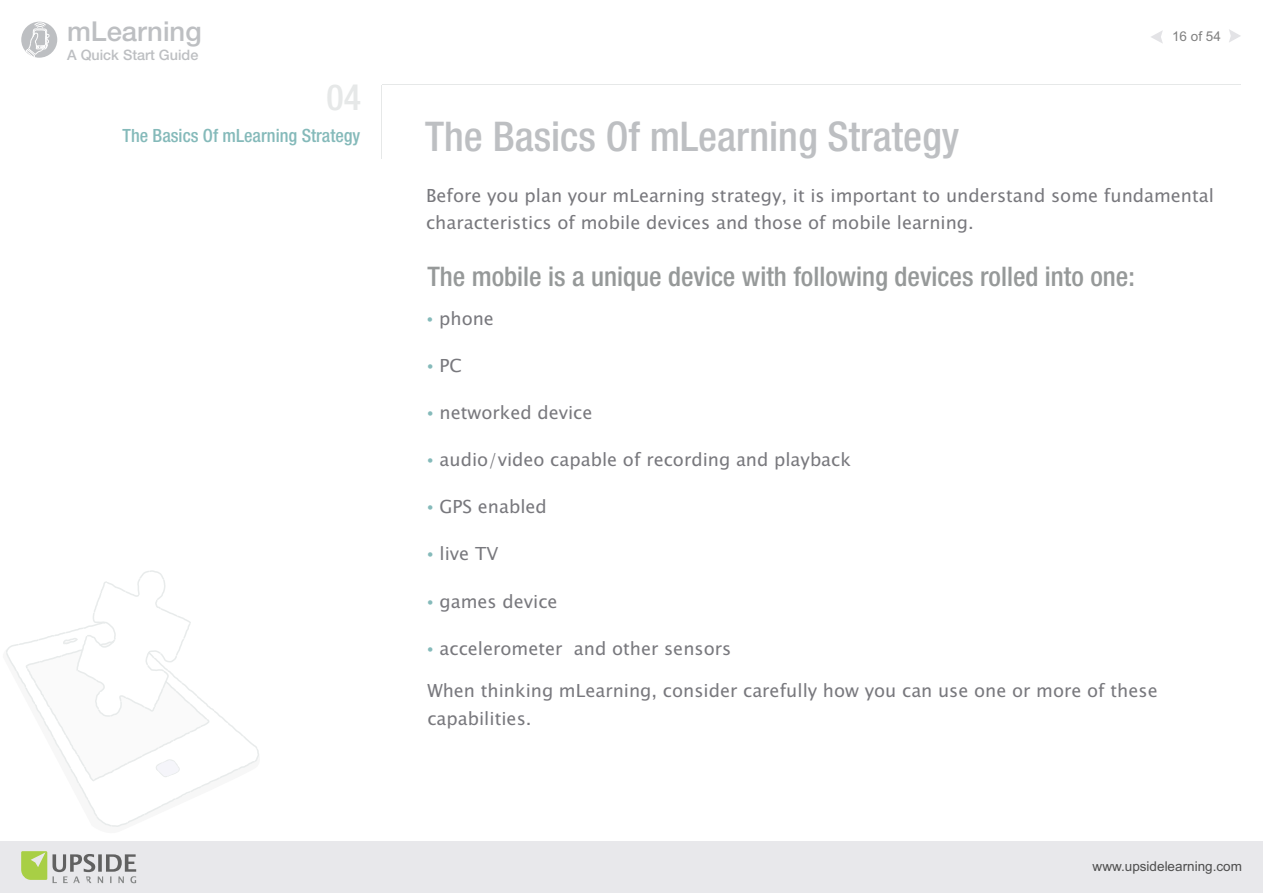
<style>
.page{position:relative;width:1263px;height:893px;background:#fff}
.page>*{position:absolute;margin:0;border:0;box-sizing:border-box;transform-origin:0 0}
.t1{font:500 condensed 40.95px "Helvetica Neue LT";color:#bdbfc2}
.t2{font:500 condensed 36px "Helvetica Neue LT";color:#e6e8e8}
.t3{font:500 27.45px "Helvetica Neue LT";color:#bdbfc2}
.t4{font:500 condensed 27px "Helvetica Neue LT";color:#969999}
.t5{font:500 condensed 18.3px "Helvetica Neue LT";color:#85baba}
.t6{font:18px/27.6px "Lucida Sans Unicode";color:#78787d}
.t7{font:500 14.4px "Helvetica Neue LT";color:#bdbfc2}
.t8{font:13.5px "Arial";color:#4d4d4d}
.t9{font:13.5px "Arial";color:#808080}
</style>
<div class="page">
<hr style="left:382px;top:84px;width:859px;height:1px;background:#e6e8e8">
<hr style="left:381px;top:85px;width:1px;height:74px;background:#e6e8e8">
<svg style="left:6px;top:570px;width:253px;height:257px"></svg>
<svg style="left:1151px;top:30px;width:12px;height:13px"></svg>
<svg style="left:1229px;top:29px;width:12px;height:13px"></svg>
<div style="left:21px;top:22px;width:36px;height:36px;background:#bdbfc2;border-radius:50%"></div>
<svg style="left:26px;top:22px;width:23px;height:36px"></svg>
<div style="left:0;top:842px;width:1263px;height:51px;background:#e8e8eb"></div>
<svg style="left:53px;top:854px;width:83px;height:29px"></svg>
<svg style="left:21px;top:851px;width:26px;height:29px"></svg>
<h3 class="t3" style="left:67px;top:22px;width:136px">mLearning</h3>
<p class="t9" style="left:1172px;top:31px;width:50px">16 of 54</p>
<p class="t7" style="left:67px;top:50px;width:133px">A Quick Start Guide</p>
<h2 class="t2" style="left:326px;top:76px;width:36px">04</h2>
<p class="t5" style="left:123px;top:124px;width:239px">The Basics Of mLearning Strategy</p>
<h1 class="t1" style="left:425px;top:112px;width:536px">The Basics Of mLearning Strategy</h1>
<p class="t6" style="left:426px;top:183px;width:789px">Before you plan your mLearning strategy, it is important to understand some fundamental characteristics of mobile devices and those of mobile learning.</p>
<h3 class="t4" style="left:427px;top:261px;width:709px">The mobile is a unique device with following devices rolled into one:</h3>
<p class="t6" style="left:439px;top:306px;width:56px">phone</p>
<p class="t6" style="left:440px;top:353px;width:24px">PC</p>
<p class="t6" style="left:440px;top:400px;width:154px">networked device</p>
<p class="t6" style="left:440px;top:447px;width:413px">audio/video capable of recording and playback</p>
<p class="t6" style="left:440px;top:494px;width:109px">GPS enabled</p>
<p class="t6" style="left:440px;top:541px;width:60px">live TV</p>
<p class="t6" style="left:440px;top:588px;width:119px">games device</p>
<p class="t6" style="left:440px;top:635px;width:293px">accelerometer and other sensors</p>
<p class="t6" style="left:427px;top:678px;width:732px">When thinking mLearning, consider carefully how you can use one or more of these capabilities.</p>
<p class="t8" style="left:1092px;top:861px;width:151px">www.upsidelearning.com</p>
</div>
